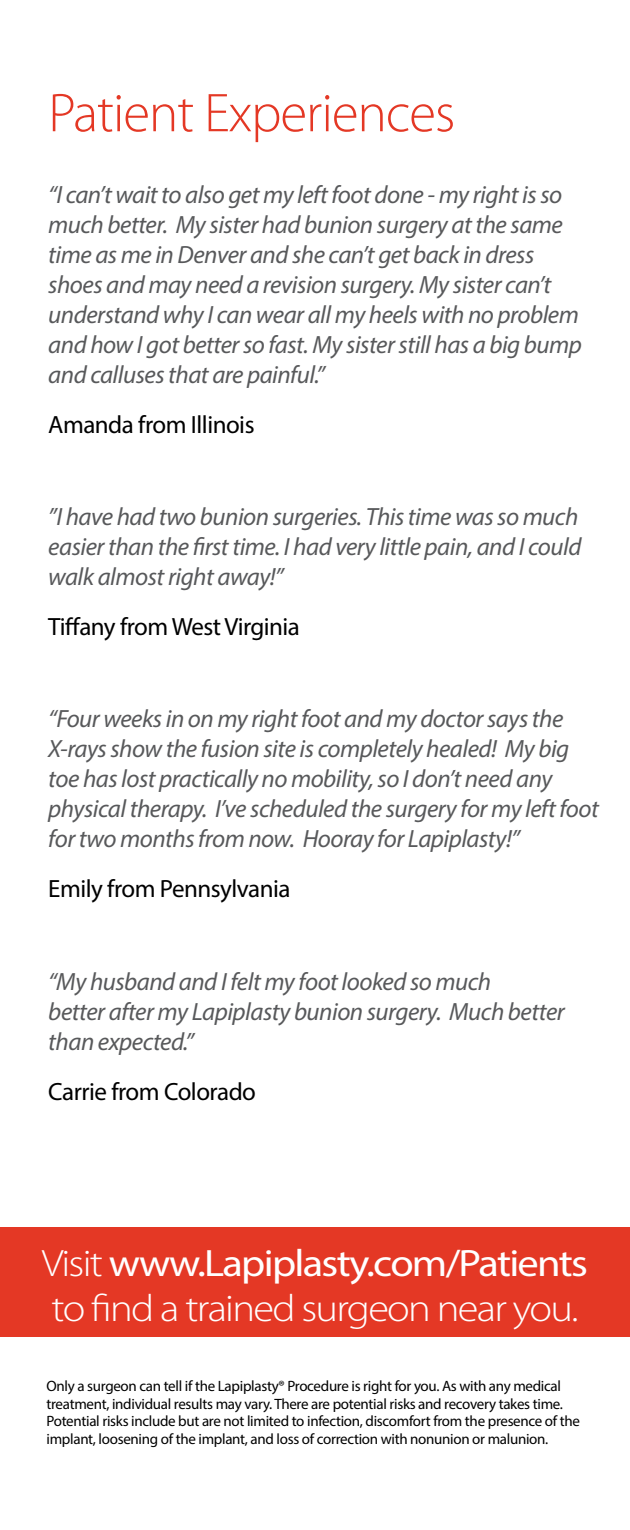
<style>
.page{position:relative;width:630px;height:1530px;background:#fff}
.page>*{position:absolute;margin:0;border:0;box-sizing:border-box;transform-origin:0 0}
.t1{font:300 55px "Myriad Pro";letter-spacing:-.02em;color:#e43825}
.t2{font:300 38.25px/45px "Myriad Pro";letter-spacing:-.04em;color:#fff;scale:1.11 1}
.t3{font:italic 25px/30px "Myriad Pro";letter-spacing:-.02em;color:#58595b}
.t4{font:25px "Myriad Pro";letter-spacing:-.02em;color:#000}
.t5{font:15px/17.5px "Myriad Pro";letter-spacing:-.02em;color:#000}
.s1{font-weight:400}
</style>
<div class="page">
<div style="left:0;top:1227px;width:630px;height:110px;background:#e43825"></div>
<h1 class="t1" style="left:48px;top:80px;width:409px">Patient Experiences</h1>
<p class="t3" style="left:48px;top:179px;width:535px">“I can’t wait to also get my left foot done - my right is so much better. My sister had bunion surgery at the same time as me in Denver and she can’t get back in dress shoes and may need a revision surgery. My sister can’t understand why I can wear all my heels with no problem and how I got better so fast. My sister still has a big bump and calluses that are painful.”</p>
<p class="t4" style="left:48px;top:409px;width:208px">Amanda from Illinois</p>
<p class="t3" style="left:48px;top:502px;width:535px">”I have had two bunion surgeries. This time was so much easier than the first time. I had very little pain, and I could walk almost right away!”</p>
<p class="t4" style="left:48px;top:612px;width:253px">Tiffany from West Virginia</p>
<p class="t3" style="left:48px;top:703px;width:552px">“Four weeks in on my right foot and my doctor says the X-rays show the fusion site is completely healed! My big toe has lost practically no mobility, so I don’t need any physical therapy. I’ve scheduled the surgery for my left foot for two months from now. Hooray for Lapiplasty!”</p>
<p class="t4" style="left:48px;top:873px;width:244px">Emily from Pennsylvania</p>
<p class="t3" style="left:48px;top:967px;width:518px">“My husband and I felt my foot looked so much<br>better after my Lapiplasty bunion surgery. Much better than expected.”</p>
<p class="t4" style="left:48px;top:1077px;width:209px">Carrie from Colorado</p>
<h2 class="t2" style="left:42px;top:1240px;width:494px">Visit <span class="s1">www.Lapiplasty.com/Patients </span>to find a trained surgeon near you.</h2>
<p class="t5" style="left:47px;top:1377px;width:535px">Only a surgeon can tell if the Lapiplasty® Procedure is right for you. As with any medical treatment, individual results may vary. There are potential risks and recovery takes time.<br>Potential risks include but are not limited to infection, discomfort from the presence of the implant, loosening of the implant, and loss of correction with nonunion or malunion.</p>
</div>
